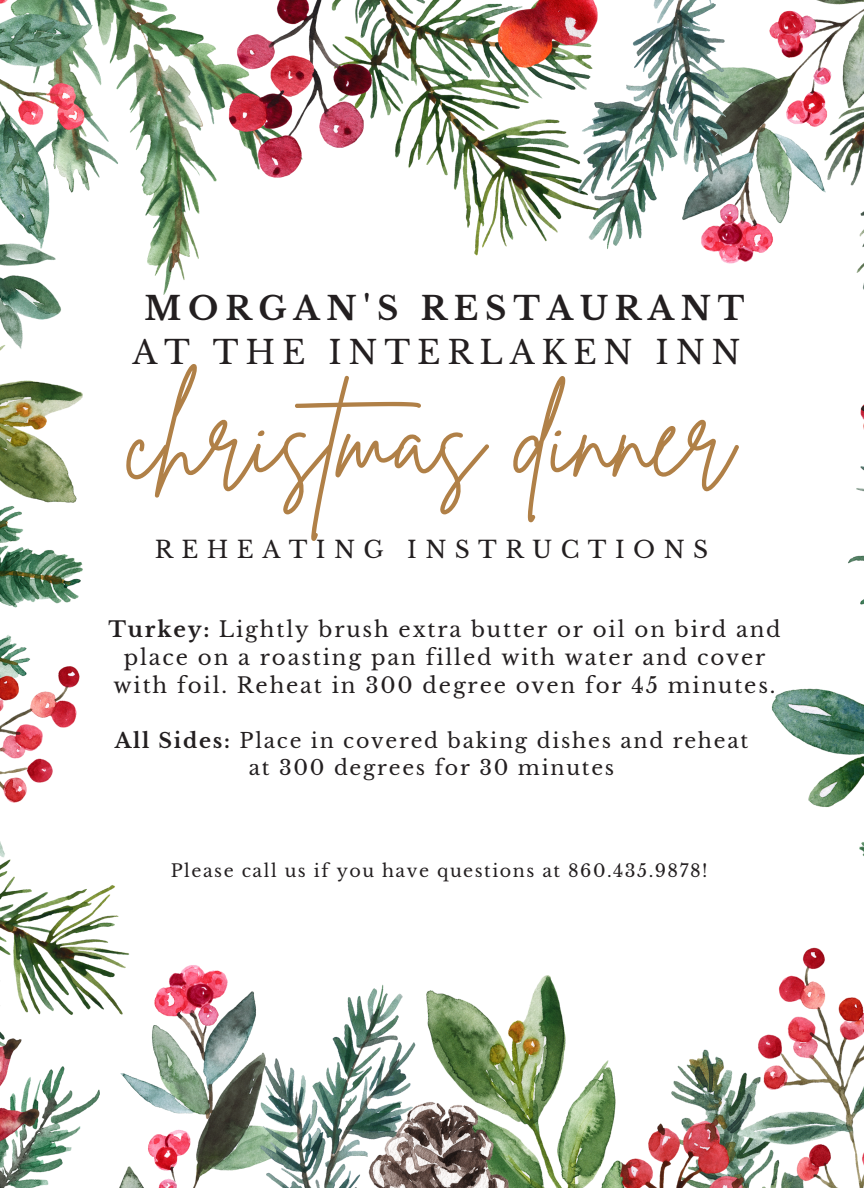
<style>
.page{position:relative;width:864px;height:1188px;background:#fff}
.page>*{position:absolute;margin:0;border:0;box-sizing:border-box;transform-origin:0 0}
.t1{font:112.35px "Brittany Signature";letter-spacing:-.01em;color:#b08047}
.t2{font:700 32.25px "Libre Baskerville";letter-spacing:.21em;color:#231f20}
.t3{font:32.25px "Libre Baskerville";letter-spacing:.21em;color:#231f20}
.t4{font:23.4px "Libre Baskerville";letter-spacing:.36em;color:#231f20}
.t5{font:21.3px/28.2px "Libre Baskerville";letter-spacing:.085em;color:#231f20;text-align:center}
.t6{font:20.55px/27.2px "Libre Baskerville";letter-spacing:.085em;color:#231f20;text-align:center}
.t7{font:17.55px "Libre Baskerville";letter-spacing:.085em;color:#231f20}
.s1{font-weight:700}
</style>
<div class="page">
<img style="left:0;top:0;width:864px;height:1188px">
<h2 class="t2" style="left:145px;top:289px;width:601px">MORGAN'S RESTAURANT</h2>
<h2 class="t3" style="left:132px;top:332px;width:610px">AT THE INTERLAKEN INN</h2>
<h1 class="t1" style="left:130px;top:364px;width:605px">christmas dinner</h1>
<p class="t4" style="left:155px;top:535px;width:555px">REHEATING INSTRUCTIONS</p>
<p class="t5" style="left:108px;top:615px;width:674px"><span class="s1">Turkey:</span> Lightly brush extra butter or oil on bird and place on a roasting pan filled with water and cover with foil. Reheat in 300 degree oven for 45 minutes.</p>
<p class="t6" style="left:115px;top:727px;width:635px"><span class="s1">All Sides:</span> Place in covered baking dishes and reheat at 300 degrees for 30 minutes</p>
<p class="t7" style="left:171px;top:860px;width:538px">Please call us if you have questions at 860.435.9878!</p>
</div>
